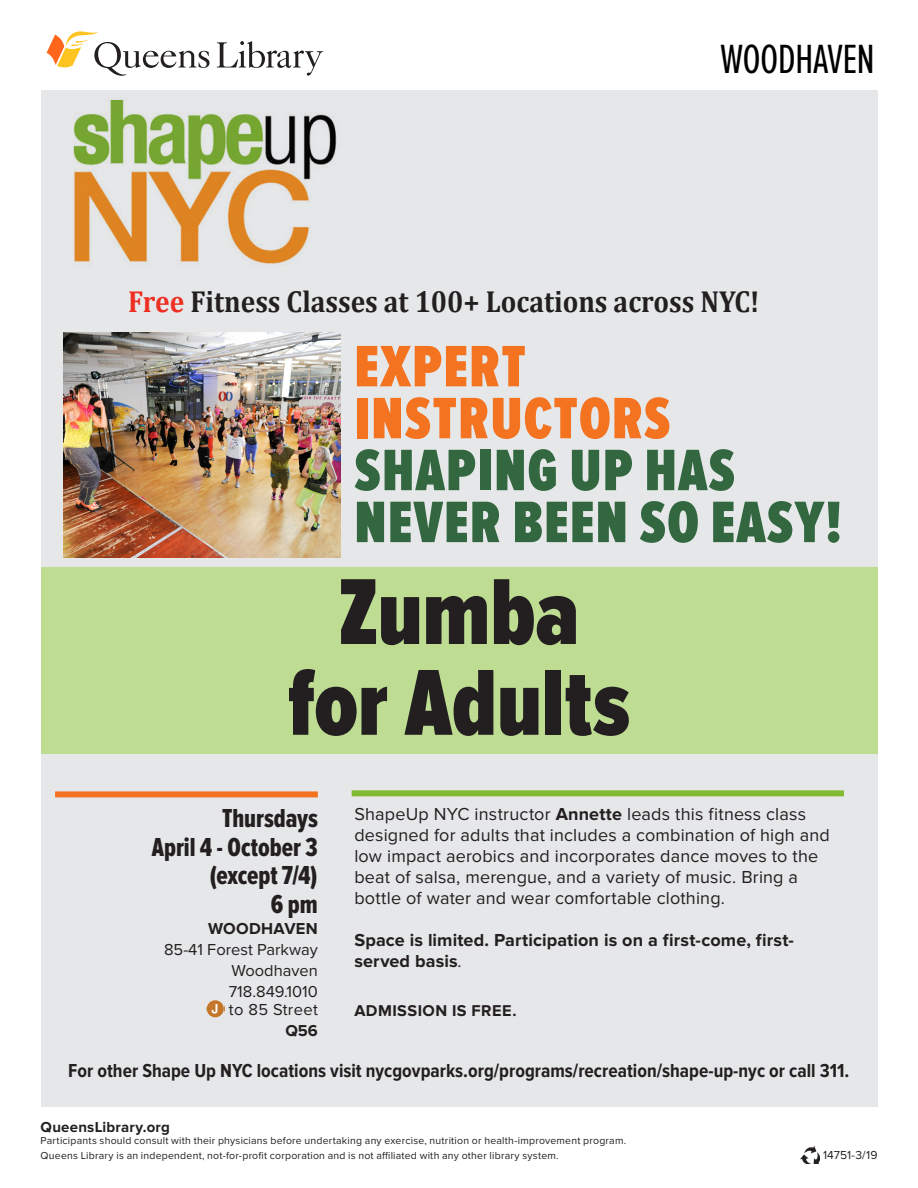
<style>
.page{position:relative;width:918px;height:1188px;background:#fff}
.page>*{position:absolute;margin:0;border:0;box-sizing:border-box;transform-origin:0 0}
.NEW_title{font:900 97.2px/90.8px "Proxima Nova Ex Cn";color:#231f20;text-align:center}
.TOPICKS{font:900 60.6px/51.9px "Proxima Nova Ex Cn";letter-spacing:.02em;color:#336740}
.TOPICKS-2{font:900 60.6px/51.9px "Proxima Nova Ex Cn";letter-spacing:.02em;color:#f47321}
.category_name{font:42.3px "Proxima Nova Ex Cn";letter-spacing:-.02em;color:#000}
.hours{font:700 30.45px "Cambria";color:#231f20;scale:.9 1}
.Dates{font:27px/28.5px "Proxima Nova Ex Cn Extrabld";color:#231f20;text-align:right}
.hours-2{font:700 19.5px "Proxima Nova Cond";color:#231f20}
._1BODY{font:18px/21px "Proxima Nova";letter-spacing:.01em;color:#231f20}
._1BODY-2{font:700 18px/21px "Proxima Nova";letter-spacing:.01em;color:#231f20}
.Branch_Name{font:16.5px/21px "Proxima Nova";color:#231f20;text-align:right}
.Branch_Name-2{font:700 16.35px "Proxima Nova";color:#231f20}
.Admission_Info{font:700 16.2px "Proxima Nova";letter-spacing:.025em;color:#231f20}
.Footer_-_URL{font:700 15px "Proxima Nova";letter-spacing:.015em;color:#231f20}
.Footer_-_Secondary_T{font:12px "Proxima Nova";letter-spacing:.01em;color:#231f20}
.Footer_-_Secondary_T-2{font:10.5px "Proxima Nova";letter-spacing:.02em;color:#231f20}
.s1{color:#ee2e22}
.s2{font-weight:700}
.s3{font-weight:400}
</style>
<div class="page">
<div style="left:41px;top:91px;width:837px;height:1016px;background:#e6e7e9"></div>
<svg style="left:217px;top:41px;width:106px;height:35px"></svg>
<svg style="left:47px;top:31px;width:163px;height:45px"></svg>
<img style="left:800px;top:1146px;width:20px;height:18px">
<div style="left:41px;top:567px;width:837px;height:186px;background:#bedc92"></div>
<div style="left:55px;top:791px;width:263px;height:6px;background:#f47321"></div>
<div style="left:352px;top:790px;width:492px;height:6px;background:#82ba33"></div>
<img style="left:73px;top:98px;width:264px;height:166px">
<img style="left:63px;top:333px;width:277px;height:225px">
<div style="left:207px;top:1000px;width:17px;height:17px;background:#c47629;border-radius:50%"></div>
<svg style="left:212px;top:1004px;width:5px;height:10px"></svg>
<p class="category_name" style="left:720px;top:35px;width:156px">WOODHAVEN</p>
<p class="hours" style="left:128px;top:280px;width:703px"><span class="s1">Free</span> Fitness Classes at 100+ Locations across NYC!</p>
<p class="TOPICKS-2" style="left:354px;top:345px;width:318px">EXPERT<br>INSTRUCTORS</p>
<p class="TOPICKS" style="left:354px;top:449px;width:489px">SHAPING UP HAS<br>NEVER BEEN SO EASY!</p>
<p class="NEW_title" style="left:288px;top:574px;width:343px">Zumba for Adults</p>
<p class="Dates" style="left:152px;top:806px;width:168px">Thursdays<br>April 4 - October 3</p>
<p class="Dates" style="left:209px;top:863px;width:110px">(except 7/4)</p>
<p class="Dates" style="left:271px;top:891px;width:48px">6 pm</p>
<p class="Branch_Name" style="left:164px;top:918px;width:155px"><span class="s2">WOODHAVEN<br></span>85-41 Forest Parkway<br>Woodhaven</p>
<p class="Branch_Name" style="left:229px;top:983px;width:91px;line-height:18px;text-align:left">718.849.1010 to 85 Street</p>
<p class="Branch_Name-2" style="left:285px;top:1021px;width:34px">Q56</p>
<p class="_1BODY" style="left:354px;top:804px;width:477px">ShapeUp NYC instructor <span class="s2">Annette</span> leads this fitness class designed for adults that includes a combination of high and low impact aerobics and incorporates dance moves to the beat of salsa, merengue, and a variety of music. Bring a bottle of water and wear comfortable clothing.</p>
<p class="_1BODY-2" style="left:354px;top:931px;width:441px">Space is limited. Participation is on a first-come, first&shy;served basis<span class="s3">.</span></p>
<p class="Admission_Info" style="left:354px;top:1001px;width:164px">ADMISSION IS FREE.</p>
<p class="hours-2" style="left:68px;top:1060px;width:783px">For other Shape Up NYC locations visit nycgovparks.org/programs/recreation/shape-up-nyc or call 311.</p>
<p class="Footer_-_URL" style="left:41px;top:1119px;width:131px">QueensLibrary.org</p>
<p class="Footer_-_Secondary_T-2" style="left:41px;top:1134px;width:587px">Participants should consult with their physicians before undertaking any exercise, nutrition or health-improvement program.</p>
<p class="Footer_-_Secondary_T-2" style="left:41px;top:1150px;width:520px">Queens Library is an independent, not-for-profit corporation and is not affiliated with any other library system.</p>
<p class="Footer_-_Secondary_T" style="left:823px;top:1149px;width:56px">14751-3/19</p>
</div>
